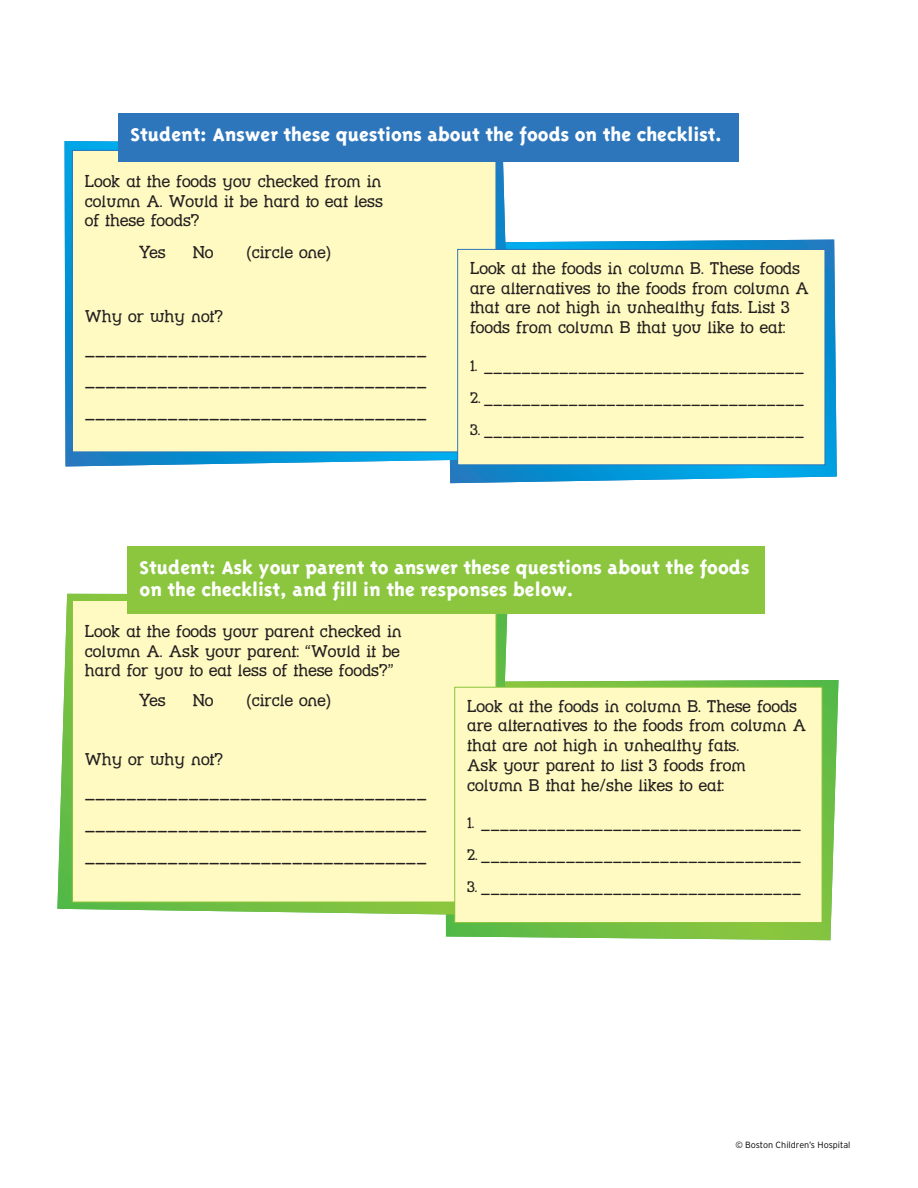
<style>
.page{position:relative;width:918px;height:1188px;background:#fff}
.page>*{position:absolute;margin:0;border:0;box-sizing:border-box;transform-origin:0 0}
.t1{font:800 21px/22.5px "Triplex";color:#fff}
.t2{font:16.5px/19.8px "Street Slab";color:#231f20}
.t3{font:15px "Street Slab";color:#231f20}
.t4{font:300 9px "Interstate";color:#000}
</style>
<div class="page">
<svg style="left:450px;top:240px;width:387px;height:243px;background:#259ed9"></svg>
<svg style="left:446px;top:680px;width:392px;height:260px;background:#83c75b"></svg>
<svg style="left:65px;top:141px;width:446px;height:325px;background:#32a0d8"></svg>
<div style="left:73px;top:151px;width:423px;height:301px;background:#fffac1"></div>
<div style="left:118px;top:113px;width:621px;height:48px;background:#2e76bc"></div>
<svg style="left:57px;top:594px;width:451px;height:321px"></svg>
<div style="left:73px;top:601px;width:423px;height:301px;background:#fffac1"></div>
<div style="left:128px;top:546px;width:637px;height:68px;background:#8bc63e"></div>
<div style="left:455px;top:688px;width:367px;height:234px;background:#fffac1"></div>
<div style="left:454px;top:687px;width:368px;height:236px;border:1px solid #8bc63e"></div>
<div style="left:458px;top:250px;width:367px;height:214px;background:#fffac1"></div>
<div style="left:457px;top:249px;width:368px;height:216px;border:1px solid #2e76bc"></div>
<p class="t1" style="left:131px;top:123px;width:593px">Student: Answer these questions about the foods on the checklist.</p>
<p class="t2" style="left:85px;top:172px;width:300px;text-align:justify">Look at the foods you checked from in column A. Would it be hard to eat less of these foods?</p>
<p class="t2" style="left:139px;top:244px;width:28px">Yes</p>
<p class="t2" style="left:193px;top:244px;width:22px">No</p>
<p class="t2" style="left:247px;top:244px;width:86px">(circle one)</p>
<p class="t2" style="left:85px;top:301px;width:343px;line-height:31.8px">Why or why not? _________________________________ _________________________________ _________________________________</p>
<p class="t2" style="left:470px;top:259px;width:340px">Look at the foods in column B. These foods are alternatives to the foods from column A that are not high in unhealthy fats. List 3 foods from column B that you like to eat:</p>
<p class="t3" style="left:470px;top:360px;width:336px">1. __________________________________</p>
<p class="t3" style="left:470px;top:392px;width:336px">2. __________________________________</p>
<p class="t3" style="left:470px;top:424px;width:336px">3. __________________________________</p>
<p class="t1" style="left:140px;top:556px;width:611px">Student: Ask your parent to answer these questions about the foods on the checklist, and fill in the responses below.</p>
<p class="t2" style="left:85px;top:623px;width:319px;text-align:justify">Look at the foods your parent checked in column A. Ask your parent: “Would it be hard for you to eat less of these foods?”</p>
<p class="t2" style="left:139px;top:692px;width:28px">Yes</p>
<p class="t2" style="left:193px;top:692px;width:22px">No</p>
<p class="t2" style="left:247px;top:692px;width:86px">(circle one)</p>
<p class="t2" style="left:85px;top:745px;width:343px;line-height:31.8px">Why or why not? _________________________________ _________________________________ _________________________________</p>
<p class="t2" style="left:467px;top:697px;width:340px">Look at the foods in column B. These foods are alternatives to the foods from column A that are not high in unhealthy fats.<br>Ask your parent to list 3 foods from<br>column B that he/she likes to eat:</p>
<p class="t3" style="left:467px;top:817px;width:336px">1. __________________________________</p>
<p class="t3" style="left:467px;top:849px;width:336px">2. __________________________________</p>
<p class="t3" style="left:467px;top:881px;width:336px">3. __________________________________</p>
<p class="t4" style="left:735px;top:1139px;width:117px">© Boston Children’s Hospital</p>
</div>
